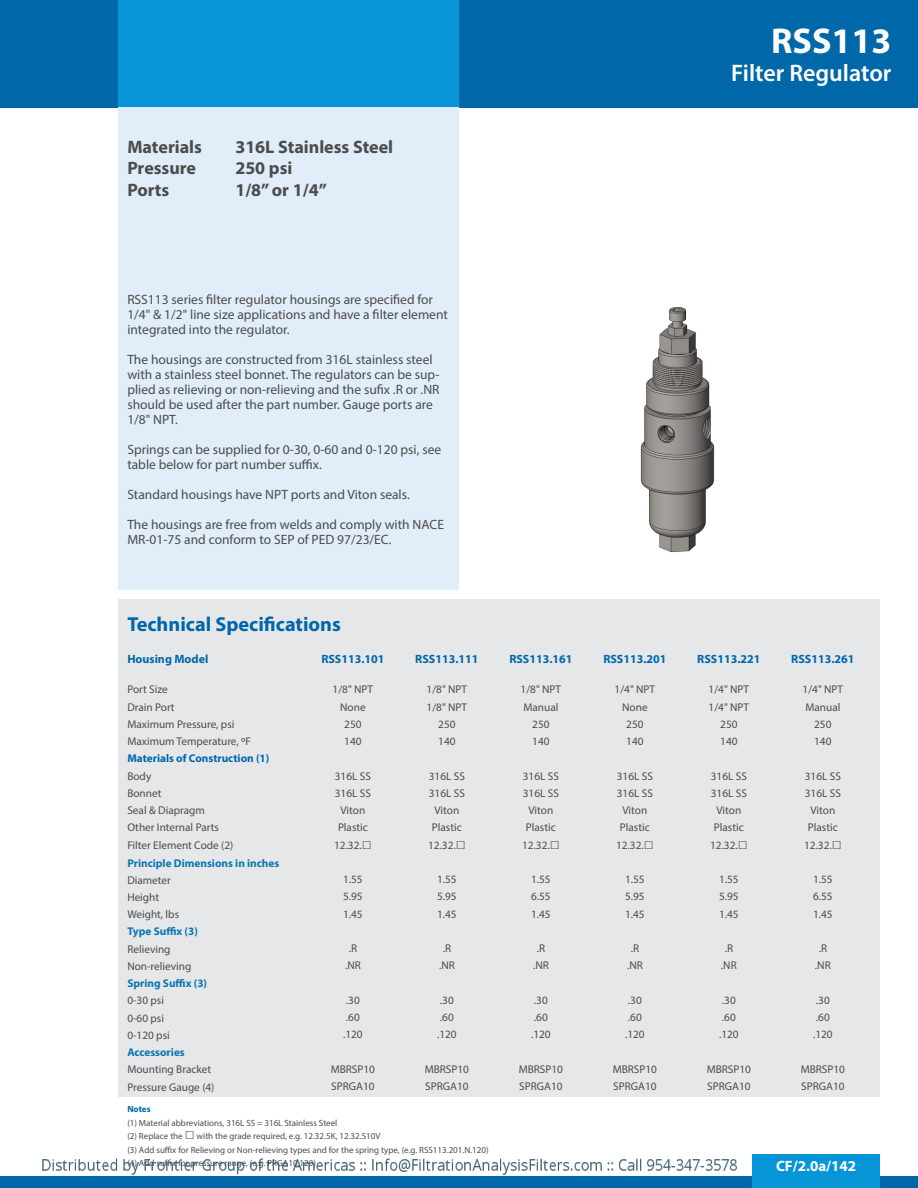
<style>
.page{position:relative;width:918px;height:1188px;background:#fff}
.page>*{position:absolute;margin:0;border:0;box-sizing:border-box;transform-origin:0 0}
.t1{font:700 36px "Myriad Pro";color:#fff}
.t2{font:600 24px "Myriad Pro";color:#fff}
.t3{font:700 20.25px "Myriad Pro";color:#0068a9}
.t4{font:700 18px "Myriad Pro";color:#4b4c4d}
.t5{font:700 15px "Myriad Pro";color:#fff}
.t6{font:13.5px/15px "Myriad Pro";color:#4b4c4d}
.t7{font:700 12px "Myriad Pro";color:#0068a9}
.t8{font:11.25px/17.2px "Myriad Pro";color:#4b4c4d;text-align:center}
.t9{font:700 11.25px "Myriad Pro";color:#0b76b3}
.t10{font:9px/13.5px "Myriad Pro";color:#4b4c4d}
.t11{font:700 9px "Myriad Pro";color:#0068a9}
.s1{font-size:12px}
.s2{font-weight:700;color:#0068a9}
.s3{font-family:"Trebuchet MS";font-weight:700;font-size:16.5px}
</style>
<div class="page">
<div style="left:119px;top:599px;width:761px;height:498px;background:#e6e7e9"></div>
<div style="left:0;top:0;width:918px;height:107px;background:#0068a9"></div>
<div style="left:119px;top:0;width:340px;height:107px;background:#0696d7"></div>
<div style="left:119px;top:107px;width:340px;height:482px;background:#e1edf8"></div>
<div style="left:0;top:1176px;width:918px;height:12px;background:#0068a9"></div>
<div style="left:752px;top:1154px;width:128px;height:34px;background:#0696d7"></div>
<img style="left:640px;top:307px;width:75px;height:246px">
<img style="left:42px;top:1158px;width:695px;height:17px">
<h3 class="t4" style="left:127px;top:135px;width:76px">Materials</h3>
<h3 class="t4" style="left:235px;top:135px;width:159px">316L Stainless Steel</h3>
<h3 class="t4" style="left:127px;top:156px;width:70px">Pressure</h3>
<h3 class="t4" style="left:235px;top:156px;width:59px">250 psi</h3>
<h3 class="t4" style="left:127px;top:178px;width:44px">Ports</h3>
<h3 class="t4" style="left:235px;top:178px;width:93px">1/8” or 1/4”</h3>
<h1 class="t1" style="left:771px;top:18px;width:122px">RSS113</h1>
<h2 class="t2" style="left:731px;top:58px;width:162px">Filter Regulator</h2>
<p class="t6" style="left:127px;top:292px;width:322px">RSS113 series filter regulator housings are specified for<br>1/4" &amp; 1/2" line size applications and have a filter element integrated into the regulator.</p>
<p class="t6" style="left:127px;top:352px;width:314px">The housings are constructed from 316L stainless steel with a stainless steel bonnet. The regulators can be sup&shy;plied as relieving or non-relieving and the sufix .R or .NR should be used after the part number. Gauge ports are 1/8" NPT.</p>
<p class="t6" style="left:127px;top:442px;width:315px">Springs can be supplied for 0-30, 0-60 and 0-120 psi, see table below for part number suffix.</p>
<p class="t6" style="left:127px;top:487px;width:284px">Standard housings have NPT ports and Viton seals.</p>
<p class="t6" style="left:127px;top:517px;width:318px">The housings are free from welds and comply with NACE<br>MR-01-75 and conform to SEP of PED 97/23/EC.</p>
<h3 class="t3" style="left:127px;top:611px;width:215px">Technical Specifications</h3>
<p class="t7" style="left:127px;top:651px;width:83px">Housing Model</p>
<p class="t8" style="left:127px;top:681px;width:144px;text-align:left">Port Size<br>Drain Port<br>Maximum Pressure, psi<br>Maximum Temperature, <span class="s1">o</span>F<br><span class="s2">Materials of Construction (1)</span></p>
<p class="t8" style="left:127px;top:767px;width:108px;text-align:left">Body<br>Bonnet<br>Seal &amp; Diapragm<br>Other Internal Parts<br>Filter Element Code (2)</p>
<p class="t9" style="left:127px;top:855px;width:154px">Principle Dimensions in inches</p>
<p class="t8" style="left:127px;top:871px;width:53px;text-align:left">Diameter<br>Height<br>Weight, lbs</p>
<p class="t9" style="left:127px;top:924px;width:72px">Type Suffix (3)</p>
<p class="t8" style="left:127px;top:940px;width:65px;text-align:left">Relieving<br>Non-relieving</p>
<p class="t9" style="left:127px;top:976px;width:81px">Spring Suffix (3)</p>
<p class="t8" style="left:127px;top:992px;width:44px;text-align:left">0-30 psi<br>0-60 psi<br>0-120 psi</p>
<p class="t9" style="left:127px;top:1045px;width:59px">Accessories</p>
<p class="t8" style="left:127px;top:1061px;width:89px;text-align:left">Mounting Bracket<br>Pressure Gauge (4)</p>
<p class="t7" style="left:321px;top:651px;width:65px">RSS113.101</p>
<p class="t8" style="left:333px;top:681px;width:42px">1/8" NPT<br>None<br>250<br>140</p>
<p class="t8" style="left:334px;top:767px;width:39px">316L SS<br>316L SS<br>Viton<br>Plastic<br>12.32.<span class="s3">□</span></p>
<p class="t8" style="left:343px;top:870px;width:21px;text-align:justify">1.55<br>5.95<br>1.45</p>
<p class="t8" style="left:345px;top:939px;width:17px">.R .NR</p>
<p class="t8" style="left:343px;top:991px;width:21px;text-align:left">.30 .60 .120</p>
<p class="t8" style="left:331px;top:1060px;width:46px;text-align:left">MBRSP10<br>SPRGA10</p>
<p class="t7" style="left:415px;top:651px;width:65px">RSS113.111</p>
<p class="t8" style="left:427px;top:681px;width:42px">1/8" NPT<br>1/8" NPT<br>250<br>140</p>
<p class="t8" style="left:428px;top:767px;width:39px">316L SS<br>316L SS<br>Viton<br>Plastic<br>12.32.<span class="s3">□</span></p>
<p class="t8" style="left:437px;top:870px;width:21px;text-align:justify">1.55<br>5.95<br>1.45</p>
<p class="t8" style="left:439px;top:939px;width:17px">.R .NR</p>
<p class="t8" style="left:437px;top:991px;width:21px;text-align:left">.30 .60 .120</p>
<p class="t8" style="left:425px;top:1060px;width:46px;text-align:left">MBRSP10<br>SPRGA10</p>
<p class="t11" style="left:127px;top:1103px;width:25px">Notes</p>
<p class="t10" style="left:127px;top:1116px;width:363px">(1) Material abbreviations, 316L SS = 316L Stainless Steel<br>(2) Replace the <span class="s3">□</span> with the grade required, e.g. 12.32.5K, 12.32.S10V<br>(3) Add suffix for Relieving or Non-relieving types and for the spring type, (e.g. RSS113.201.N.120) (4) Add suffix for pressure range, (e.g. PRGA10.120)</p>
<p class="t7" style="left:509px;top:651px;width:65px">RSS113.161</p>
<p class="t8" style="left:521px;top:681px;width:42px">1/8" NPT<br>Manual<br>250<br>140</p>
<p class="t8" style="left:522px;top:767px;width:39px">316L SS<br>316L SS<br>Viton<br>Plastic<br>12.32.<span class="s3">□</span></p>
<p class="t8" style="left:531px;top:870px;width:21px;text-align:justify">1.55<br>6.55<br>1.45</p>
<p class="t8" style="left:533px;top:939px;width:17px">.R .NR</p>
<p class="t8" style="left:531px;top:991px;width:21px;text-align:left">.30 .60 .120</p>
<p class="t8" style="left:519px;top:1060px;width:46px;text-align:left">MBRSP10<br>SPRGA10</p>
<p class="t7" style="left:603px;top:651px;width:65px">RSS113.201</p>
<p class="t8" style="left:615px;top:681px;width:42px">1/4" NPT<br>None<br>250<br>140</p>
<p class="t8" style="left:616px;top:767px;width:39px">316L SS<br>316L SS<br>Viton<br>Plastic<br>12.32.<span class="s3">□</span></p>
<p class="t8" style="left:625px;top:870px;width:21px;text-align:justify">1.55<br>5.95<br>1.45</p>
<p class="t8" style="left:627px;top:939px;width:17px">.R .NR</p>
<p class="t8" style="left:625px;top:991px;width:21px;text-align:left">.30 .60 .120</p>
<p class="t8" style="left:613px;top:1060px;width:46px;text-align:left">MBRSP10<br>SPRGA10</p>
<p class="t7" style="left:697px;top:651px;width:65px">RSS113.221</p>
<p class="t8" style="left:709px;top:681px;width:42px">1/4" NPT<br>1/4" NPT<br>250<br>140</p>
<p class="t8" style="left:710px;top:767px;width:39px">316L SS<br>316L SS<br>Viton<br>Plastic<br>12.32.<span class="s3">□</span></p>
<p class="t8" style="left:719px;top:870px;width:21px;text-align:justify">1.55<br>5.95<br>1.45</p>
<p class="t8" style="left:721px;top:939px;width:17px">.R .NR</p>
<p class="t8" style="left:719px;top:991px;width:21px;text-align:left">.30 .60 .120</p>
<p class="t8" style="left:707px;top:1060px;width:46px;text-align:left">MBRSP10<br>SPRGA10</p>
<p class="t7" style="left:791px;top:651px;width:65px">RSS113.261</p>
<p class="t8" style="left:803px;top:681px;width:42px">1/4" NPT<br>Manual<br>250<br>140</p>
<p class="t8" style="left:804px;top:767px;width:39px">316L SS<br>316L SS<br>Viton<br>Plastic<br>12.32.<span class="s3">□</span></p>
<p class="t8" style="left:813px;top:870px;width:21px;text-align:justify">1.55<br>6.55<br>1.45</p>
<p class="t8" style="left:815px;top:939px;width:17px">.R .NR</p>
<p class="t8" style="left:813px;top:991px;width:21px;text-align:left">.30 .60 .120</p>
<p class="t8" style="left:801px;top:1060px;width:46px;text-align:left">MBRSP10<br>SPRGA10</p>
<h3 class="t5" style="left:776px;top:1157px;width:82px">CF/2.0a/142</h3>
</div>
